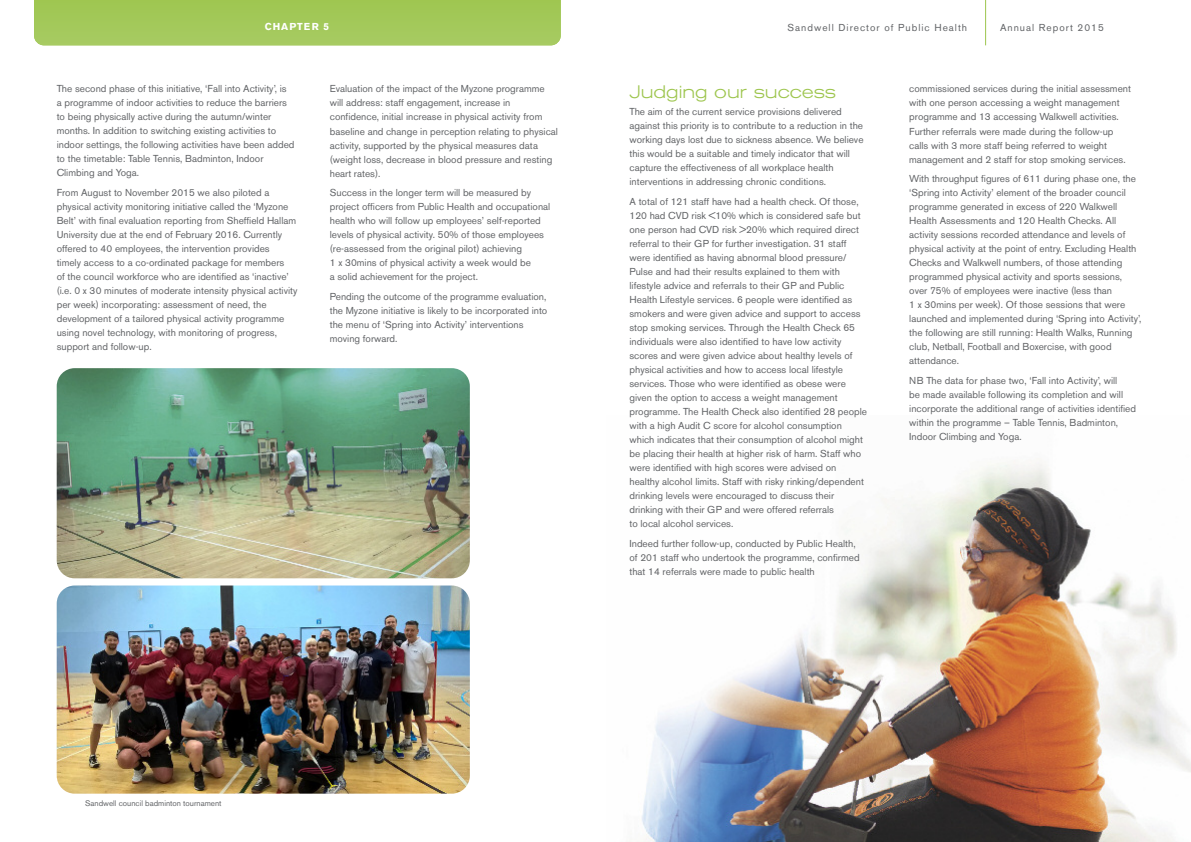
<style>
.page{position:relative;width:1191px;height:842px;background:#fff}
.page>*{position:absolute;margin:0;border:0;box-sizing:border-box;transform-origin:0 0}
.t1{font:300 expanded 18px "Akzidenz Grotesk BE";color:#9dc54d}
.t2{font:10px/14px "Akzidenz Grotesk BE";color:#626467}
.t3{font:10px "Akzidenz Grotesk BE";letter-spacing:.1em;color:#626467}
.t4{font:700 10px "Akzidenz Grotesk BE";letter-spacing:.1em;color:#fff}
.t5{font:8px "Akzidenz Grotesk BE";color:#626467}
</style>
<div class="page">
<img style="left:57px;top:368px;width:413px;height:210px;border-radius:18px">
<img style="left:57px;top:585px;width:413px;height:209px;border-radius:18px">
<hr style="left:985px;top:0;width:1px;height:45px;background:#9dc54d">
<div style="left:34px;top:0;width:527px;height:45px;background:#a3c959"></div>
<img style="left:642px;top:458px;width:549px;height:384px">
<p class="t4" style="left:265px;top:23px;width:66px">CHAPTER 5</p>
<p class="t2" style="left:57px;top:83px;width:239px">The second phase of this initiative, ‘Fall into Activity’, is<br>a programme of indoor activities to reduce the barriers to being physically active during the autumn/winter months. In addition to switching existing activities to indoor settings, the following activities have been added to the timetable: Table Tennis, Badminton, Indoor Climbing and Yoga.</p>
<p class="t2" style="left:57px;top:186px;width:242px">From August to November 2015 we also piloted a physical activity monitoring initiative called the ‘Myzone Belt’ with final evaluation reporting from Sheffield Hallam University due at the end of February 2016. Currently offered to 40 employees, the intervention provides<br>timely access to a co-ordinated package for members<br>of the council workforce who are identified as ‘inactive’ (i.e. 0 x 30 minutes of moderate intensity physical activity per week) incorporating: assessment of need, the development of a tailored physical activity programme using novel technology, with monitoring of progress, support and follow-up.</p>
<p class="t2" style="left:330px;top:83px;width:230px">Evaluation of the impact of the Myzone programme will address: staff engagement, increase in confidence, initial increase in physical activity from baseline and change in perception relating to physical activity, supported by the physical measures data (weight loss, decrease in blood pressure and resting heart rates).</p>
<p class="t2" style="left:330px;top:187px;width:222px">Success in the longer term will be measured by project officers from Public Health and occupational health who will follow up employees’ self-reported levels of physical activity. 50% of those employees (re-assessed from the original pilot) achieving<br>1 x 30mins of physical activity a week would be<br>a solid achievement for the project.</p>
<p class="t2" style="left:330px;top:290px;width:219px">Pending the outcome of the programme evaluation, the Myzone initiative is likely to be incorporated into the menu of ‘Spring into Activity’ interventions moving forward.</p>
<p class="t3" style="left:787px;top:24px;width:181px">Sandwell Director of Public Health</p>
<p class="t3" style="left:1000px;top:24px;width:105px">Annual Report 2015</p>
<h1 class="t1" style="left:629px;top:85px;width:208px">Judging our success</h1>
<p class="t2" style="left:629px;top:106px;width:235px">The aim of the current service provisions delivered against this priority is to contribute to a reduction in the working days lost due to sickness absence. We believe this would be a suitable and timely indicator that will capture the effectiveness of all workplace health interventions in addressing chronic conditions.</p>
<p class="t2" style="left:629px;top:196px;width:239px">A total of 121 staff have had a health check. Of those, 120 had CVD risk &lt;10% which is considered safe but one person had CVD risk &gt;20% which required direct referral to their GP for further investigation. 31 staff were identified as having abnormal blood pressure/ Pulse and had their results explained to them with lifestyle advice and referrals to their GP and Public Health Lifestyle services. 6 people were identified as smokers and were given advice and support to access stop smoking services. Through the Health Check 65 individuals were also identified to have low activity scores and were given advice about healthy levels of physical activities and how to access local lifestyle services. Those who were identified as obese were given the option to access a weight management programme. The Health Check also identified 28 people with a high Audit C score for alcohol consumption which indicates that their consumption of alcohol might be placing their health at higher risk of harm. Staff who were identified with high scores were advised on healthy alcohol limits. Staff with risky rinking/dependent drinking levels were encouraged to discuss their drinking with their GP and were offered referrals<br>to local alcohol services.</p>
<p class="t2" style="left:629px;top:537px;width:232px">Indeed further follow-up, conducted by Public Health, of 201 staff who undertook the programme, confirmed that 14 referrals were made to public health</p>
<p class="t2" style="left:909px;top:83px;width:223px">commissioned services during the initial assessment with one person accessing a weight management programme and 13 accessing Walkwell activities.<br>Further referrals were made during the follow-up calls with 3 more staff being referred to weight management and 2 staff for stop smoking services.</p>
<p class="t2" style="left:909px;top:173px;width:234px">With throughput figures of 611 during phase one, the ‘Spring into Activity’ element of the broader council programme generated in excess of 220 Walkwell Health Assessments and 120 Health Checks. All activity sessions recorded attendance and levels of physical activity at the point of entry. Excluding Health Checks and Walkwell numbers, of those attending programmed physical activity and sports sessions, over 75% of employees were inactive (less than<br>1 x 30mins per week). Of those sessions that were launched and implemented during ‘Spring into Activity’, the following are still running: Health Walks, Running club, Netball, Football and Boxercise, with good attendance.</p>
<p class="t2" style="left:909px;top:374px;width:228px">NB The data for phase two, ‘Fall into Activity’, will<br>be made available following its completion and will incorporate the additional range of activities identified within the programme – Table Tennis, Badminton, Indoor Climbing and Yoga.</p>
<p class="t5" style="left:85px;top:801px;width:138px">Sandwell council badminton tournament</p>
</div>
